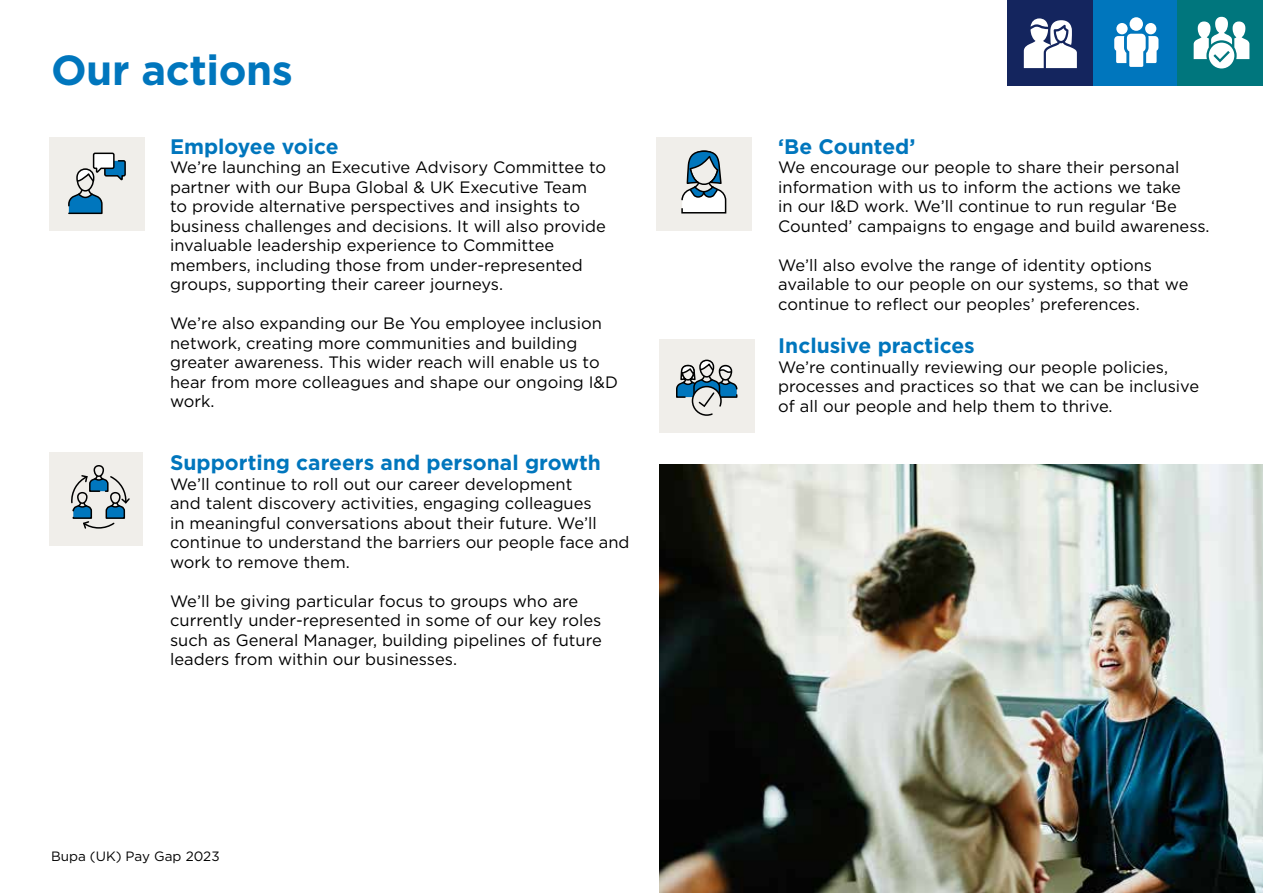
<style>
.page{position:relative;width:1263px;height:893px;background:#fff}
.page>*{position:absolute;margin:0;border:0;box-sizing:border-box;transform-origin:0 0}
.t1{font:700 42px "Gotham";letter-spacing:-.01em;color:#0076bd}
.t2{font:700 21px "Gotham";color:#0076bd}
.t3{font:16.5px/19.5px "Gotham";color:#000}
.t4{font:13.5px "Gotham";color:#000}
</style>
<div class="page">
<div style="left:49px;top:137px;width:96px;height:94px;background:#f0eeea"></div>
<svg style="left:68px;top:152px;width:58px;height:63px"></svg>
<div style="left:49px;top:452px;width:94px;height:94px;background:#f0eeea"></div>
<div style="left:94px;top:465px;width:10px;height:12px;border:2px solid #000;border-radius:4px"></div>
<svg style="left:71px;top:473px;width:59px;height:56px"></svg>
<div style="left:1093px;top:0;width:85px;height:86px;background:#0076bd"></div>
<div style="left:1116px;top:23px;width:11px;height:11px;background:#fff;border-radius:50%"></div>
<div style="left:1129px;top:17px;width:14px;height:14px;background:#fff;border-radius:50%"></div>
<svg style="left:1114px;top:34px;width:44px;height:33px"></svg>
<div style="left:1145px;top:23px;width:11px;height:11px;background:#fff;border-radius:50%"></div>
<div style="left:1008px;top:0;width:85px;height:86px;background:#14255e"></div>
<svg style="left:1024px;top:18px;width:53px;height:50px"></svg>
<div style="left:1178px;top:0;width:85px;height:86px;background:#00767d"></div>
<svg style="left:1194px;top:17px;width:55px;height:51px"></svg>
<div style="left:656px;top:137px;width:96px;height:94px;background:#f0eeea"></div>
<svg style="left:681px;top:150px;width:46px;height:64px"></svg>
<div style="left:659px;top:339px;width:95px;height:94px;background:#f0eeea"></div>
<svg style="left:676px;top:360px;width:62px;height:56px"></svg>
<img style="left:659px;top:465px;width:604px;height:428px">
<h1 class="t1" style="left:51px;top:42px;width:243px">Our actions</h1>
<p class="t2" style="left:170px;top:132px;width:170px">Employee voice</p>
<p class="t3" style="left:170px;top:157px;width:438px">We’re launching an Executive Advisory Committee to partner with our Bupa Global &amp; UK Executive Team to provide alternative perspectives and insights to business challenges and decisions. It will also provide invaluable leadership experience to Committee members, including those from under-represented groups, supporting their career journeys.</p>
<p class="t3" style="left:170px;top:313px;width:449px">We’re also expanding our Be You employee inclusion network, creating more communities and building greater awareness. This wider reach will enable us to hear from more colleagues and shape our ongoing I&amp;D work.</p>
<p class="t2" style="left:170px;top:449px;width:432px">Supporting careers and personal growth</p>
<p class="t3" style="left:170px;top:474px;width:461px">We’ll continue to roll out our career development<br>and talent discovery activities, engaging colleagues<br>in meaningful conversations about their future. We’ll continue to understand the barriers our people face and work to remove them.</p>
<p class="t3" style="left:170px;top:591px;width:433px">We’ll be giving particular focus to groups who are currently under-represented in some of our key roles such as General Manager, building pipelines of future leaders from within our businesses.</p>
<p class="t4" style="left:51px;top:848px;width:170px">Bupa (UK) Pay Gap 2023</p>
<p class="t2" style="left:778px;top:132px;width:139px">‘Be Counted’</p>
<p class="t3" style="left:778px;top:157px;width:433px">We encourage our people to share their personal information with us to inform the actions we take<br>in our I&amp;D work. We’ll continue to run regular ‘Be Counted’ campaigns to engage and build awareness.</p>
<p class="t3" style="left:778px;top:255px;width:412px">We’ll also evolve the range of identity options available to our people on our systems, so that we continue to refect our peoples’ preferences.</p>
<p class="t2" style="left:778px;top:332px;width:198px">Inclusive practices</p>
<p class="t3" style="left:778px;top:357px;width:422px">We’re continually reviewing our people policies, processes and practices so that we can be inclusive of all our people and help them to thrive.</p>
</div>
